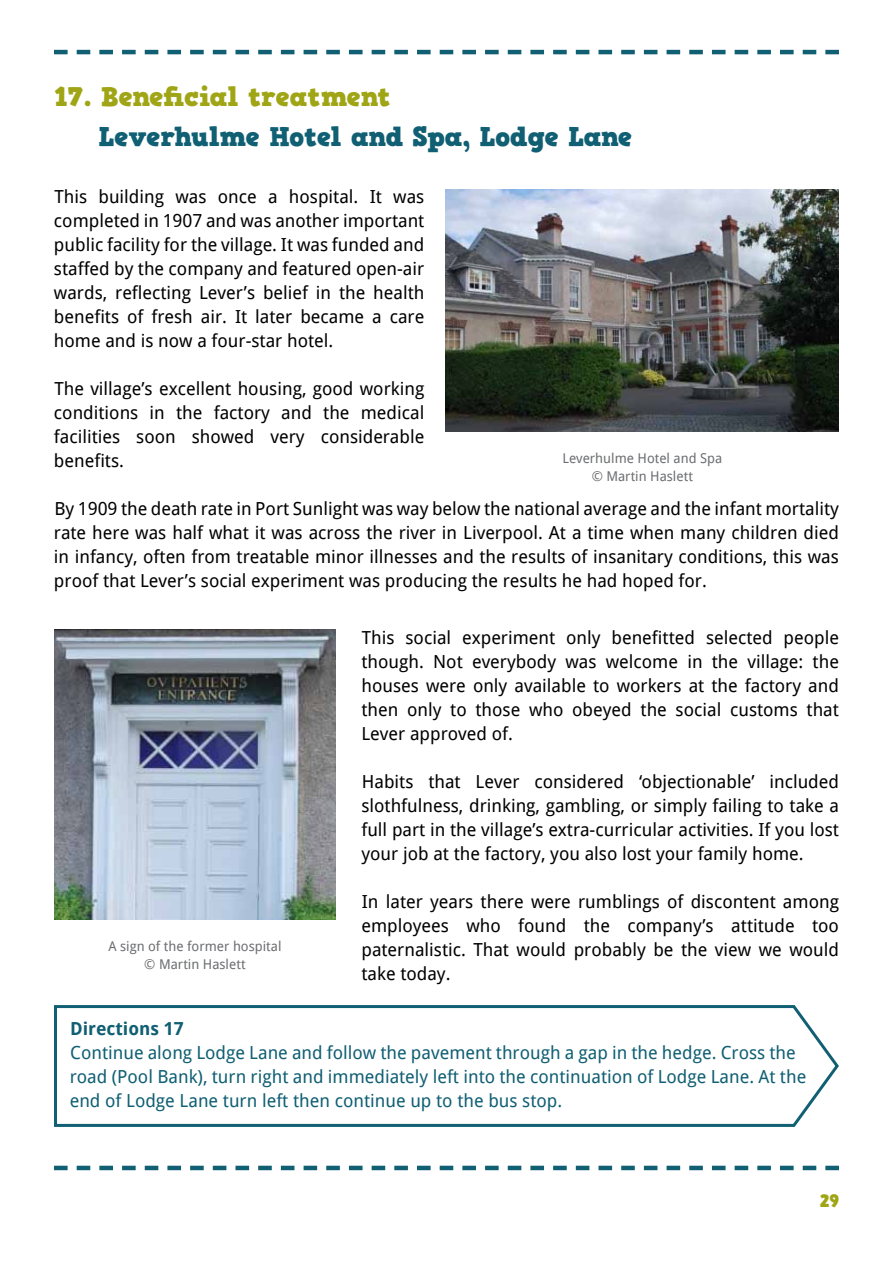
<style>
.page{position:relative;width:893px;height:1263px;background:#fff}
.page>*{position:absolute;margin:0;border:0;box-sizing:border-box;transform-origin:0 0}
.t1{font:27px "HVD Comic Serif Pro";color:#105f73}
.t2{font:27px "HVD Comic Serif Pro";letter-spacing:-.005em;color:#9fa515}
.t3{font:18px/24px "Droid Sans";color:#000;text-align:justify}
.t4{font:18px/24px "Droid Sans";color:#105f73}
.t5{font:700 18px "Droid Sans";color:#105f73}
.t6{font:18px "HVD Comic Serif Pro";color:#9fa515}
.t7{font:13.5px/18px "Droid Sans";color:#6d6e71;text-align:center}
</style>
<div class="page">
<svg style="left:54px;top:50px;width:785px;height:4px"></svg>
<svg style="left:54px;top:1166px;width:785px;height:4px"></svg>
<img style="left:446px;top:189px;width:393px;height:243px">
<svg style="left:54px;top:1005px;width:785px;height:122px"></svg>
<img style="left:54px;top:630px;width:282px;height:290px">
<h1 class="t2" style="left:54px;top:76px;width:339px">17. Beneficial treatment</h1>
<h1 class="t1" style="left:99px;top:116px;width:535px">Leverhulme Hotel and Spa, Lodge Lane</h1>
<p class="t3" style="left:54px;top:185px;width:372px">This building was once a hospital. It was completed in 1907 and was another important public facility for the village. It was funded and staffed by the company and featured open-air wards, reflecting Lever’s belief in the health benefits of fresh air. It later became a care home and is now a four-star hotel.</p>
<p class="t3" style="left:54px;top:377px;width:372px">The village’s excellent housing, good working conditions in the factory and the medical facilities soon showed very considerable benefits.</p>
<p class="t3" style="left:54px;top:497px;width:786px">By 1909 the death rate in Port Sunlight was way below the national average and the infant mortality rate here was half what it was across the river in Liverpool. At a time when many children died in infancy, often from treatable minor illnesses and the results of insanitary conditions, this was proof that Lever’s social experiment was producing the results he had hoped for.</p>
<p class="t7" style="left:562px;top:450px;width:161px">Leverhulme Hotel and Spa © Martin Haslett</p>
<p class="t7" style="left:108px;top:938px;width:175px">A sign of the former hospital © Martin Haslett</p>
<p class="t3" style="left:361px;top:625px;width:479px">This social experiment only benefitted selected people though. Not everybody was welcome in the village: the houses were only available to workers at the factory and then only to those who obeyed the social customs that Lever approved of.</p>
<p class="t3" style="left:361px;top:769px;width:479px">Habits that Lever considered ‘objectionable’ included slothfulness, drinking, gambling, or simply failing to take a full part in the village’s extra-curricular activities. If you lost your job at the factory, you also lost your family home.</p>
<p class="t3" style="left:361px;top:889px;width:479px">In later years there were rumblings of discontent among employees who found the company’s attitude too paternalistic. That would probably be the view we would take today.</p>
<p class="t5" style="left:70px;top:1018px;width:115px">Directions 17</p>
<p class="t4" style="left:70px;top:1040px;width:738px">Continue along Lodge Lane and follow the pavement through a gap in the hedge. Cross the road (Pool Bank), turn right and immediately left into the continuation of Lodge Lane. At the end of Lodge Lane turn left then continue up to the bus stop.</p>
<p class="t6" style="left:820px;top:1187px;width:21px">29</p>
</div>
